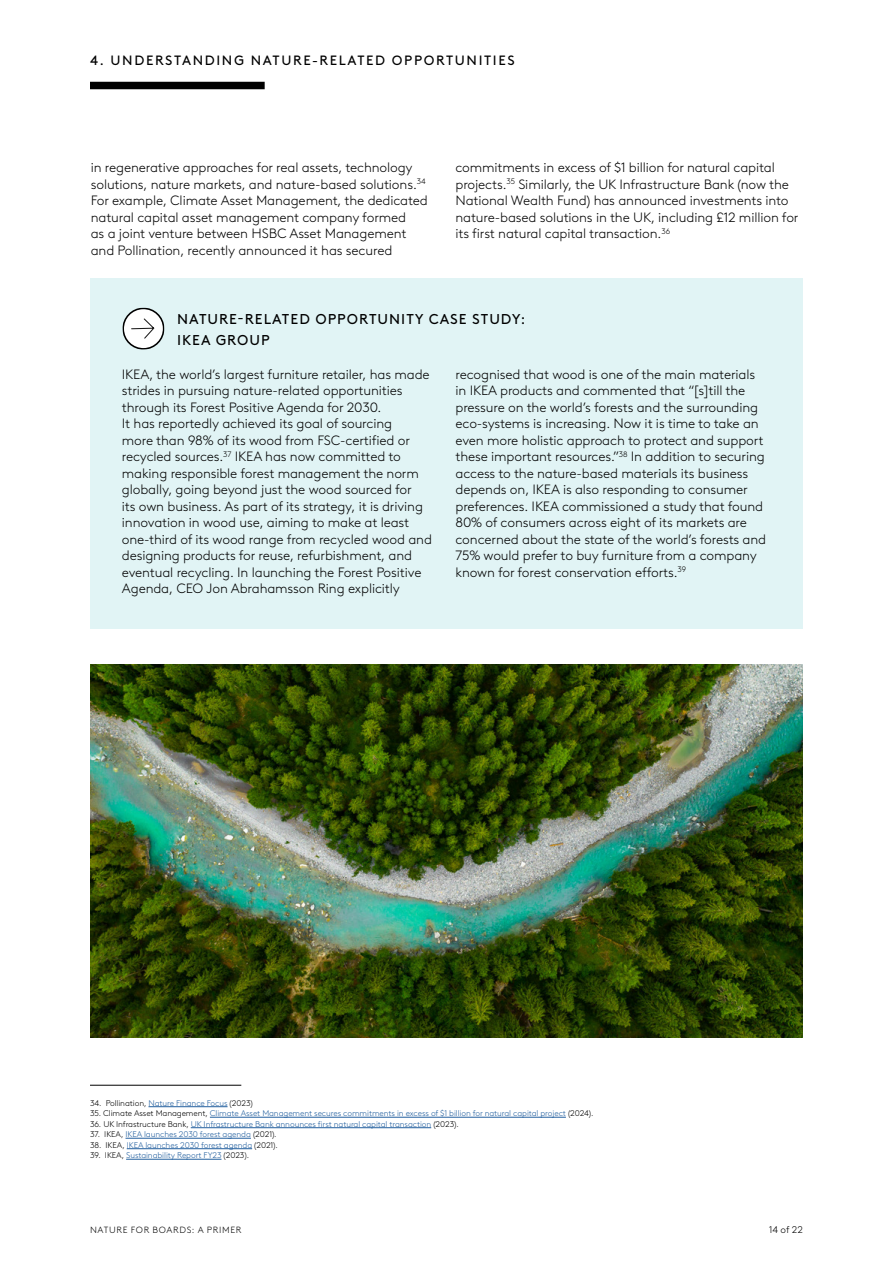
<style>
.page{position:relative;width:893px;height:1263px;background:#fff}
.page>*{position:absolute;margin:0;border:0;box-sizing:border-box;transform-origin:0 0}
.t1{font:14.25px/21.6px "Brown LL";letter-spacing:.07em;color:#000}
.t2{font:300 13.5px/16.5px "Brown LL";letter-spacing:-.01em;color:#000}
.t3{font:13.5px "Brown LL";letter-spacing:.12em;color:#000}
.t4{font:300 9.75px "Brown LL";color:#000}
.t5{font:300 9px "Brown LL";letter-spacing:.07em;color:#000}
.t6{font:300 8.25px "Brown LL";letter-spacing:-.01em;color:#215e9e}
.t7{font:300 8.25px "Brown LL";letter-spacing:-.01em;color:#000}
.s1{color:#215e9e}
.s2{color:#000}
</style>
<div class="page">
<div style="left:90px;top:82px;width:175px;height:7px;background:#000"></div>
<div style="left:90px;top:278px;width:713px;height:351px;background:#e1f4f5"></div>
<svg style="left:122px;top:307px;width:43px;height:43px"></svg>
<hr style="left:90px;top:1085px;width:151px;height:1px;background:#000">
<hr style="left:148px;top:1106px;width:80px;height:1px;background:#215e9e">
<hr style="left:210px;top:1117px;width:356px;height:1px;background:#215e9e">
<hr style="left:191px;top:1127px;width:240px;height:1px;background:#215e9e">
<hr style="left:126px;top:1138px;width:125px;height:1px;background:#215e9e">
<hr style="left:127px;top:1148px;width:125px;height:1px;background:#215e9e">
<hr style="left:126px;top:1159px;width:95px;height:1px;background:#215e9e">
<img style="left:91px;top:665px;width:711px;height:372px">
<p class="t3" style="left:90px;top:51px;width:426px">4. UNDERSTANDING NATURE-RELATED OPPORTUNITIES</p>
<p class="t2" style="left:91px;top:158px;width:339px">in regenerative approaches for real assets, technology solutions, nature markets, and nature-based solutions.<sup>34<br></sup>For example, Climate Asset Management, the dedicated natural capital asset management company formed<br>as a joint venture between HSBC Asset Management and Pollination, recently announced it has secured</p>
<p class="t2" style="left:455px;top:158px;width:345px">commitments in excess of $1 billion for natural capital projects.<sup>35</sup> Similarly, the UK Infrastructure Bank (now the National Wealth Fund) has announced investments into nature-based solutions in the UK, including £12 million for its first natural capital transaction.<sup>36</sup></p>
<p class="t1" style="left:177px;top:307px;width:350px">NATURE-RELATED OPPORTUNITY CASE STUDY:<br>IKEA GROUP</p>
<p class="t2" style="left:122px;top:365px;width:312px">IKEA, the world’s largest furniture retailer, has made strides in pursuing nature-related opportunities through its Forest Positive Agenda for 2030.<br>It has reportedly achieved its goal of sourcing<br>more than 98% of its wood from FSC-certified or recycled sources.<sup>37</sup> IKEA has now committed to making responsible forest management the norm globally, going beyond just the wood sourced for<br>its own business. As part of its strategy, it is driving innovation in wood use, aiming to make at least one-third of its wood range from recycled wood and designing products for reuse, refurbishment, and eventual recycling. In launching the Forest Positive Agenda, CEO Jon Abrahamsson Ring explicitly</p>
<p class="t2" style="left:455px;top:365px;width:312px">recognised that wood is one of the main materials in IKEA products and commented that “[s]till the pressure on the world’s forests and the surrounding eco-systems is increasing. Now it is time to take an even more holistic approach to protect and support these important resources.”<sup>38</sup> In addition to securing access to the nature-based materials its business depends on, IKEA is also responding to consumer preferences. IKEA commissioned a study that found 80% of consumers across eight of its markets are concerned about the state of the world’s forests and 75% would prefer to buy furniture from a company known for forest conservation efforts.<sup>39</sup></p>
<p class="t7" style="left:90px;top:1097px;width:164px">34. Pollination, <span class="s1">Nature Finance Focus</span> (2023)</p>
<p class="t6" style="left:90px;top:1108px;width:505px"><span class="s2">35. Climate Asset Management,</span> Climate Asset Management secures commitments in excess of $1 billion for natural capital project <span class="s2">(2024).</span></p>
<p class="t6" style="left:90px;top:1118px;width:370px"><span class="s2">36. UK Infrastructure Bank,</span> UK Infrastructure Bank announces first natural capital transaction <span class="s2">(2023).</span></p>
<p class="t6" style="left:90px;top:1129px;width:188px"><span class="s2">37. IKEA,</span> IKEA launches 2030 forest agenda <span class="s2">(2021).</span></p>
<p class="t6" style="left:90px;top:1139px;width:189px"><span class="s2">38. IKEA,</span> IKEA launches 2030 forest agenda <span class="s2">(2021).</span></p>
<p class="t6" style="left:90px;top:1150px;width:161px"><span class="s2">39. IKEA,</span> Sustainability Report FY23 <span class="s2">(2023).</span></p>
<p class="t5" style="left:90px;top:1223px;width:153px">NATURE FOR BOARDS: A PRIMER</p>
<p class="t4" style="left:769px;top:1223px;width:35px">14 of 22</p>
</div>
